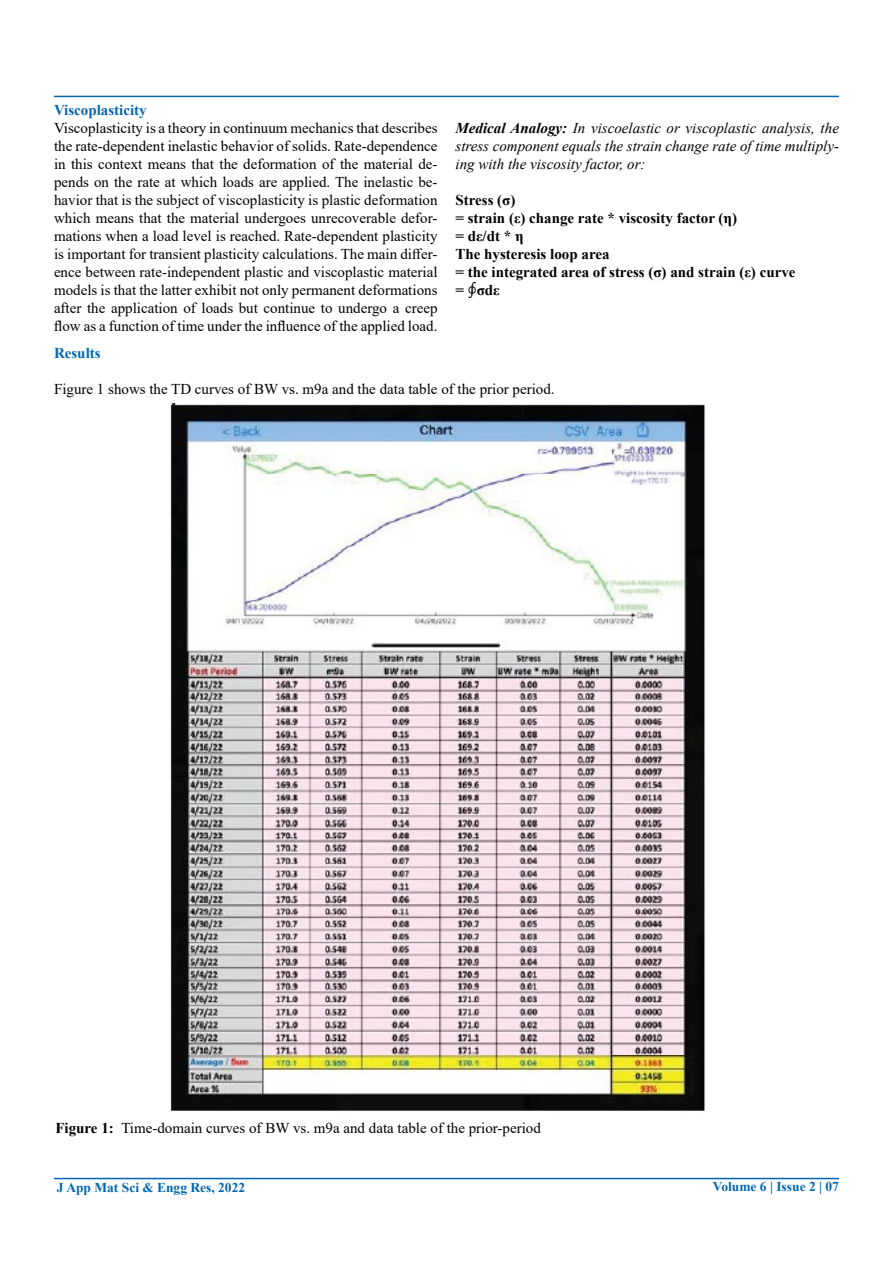
<style>
.page{position:relative;width:893px;height:1263px;background:#fff}
.page>*{position:absolute;margin:0;border:0;box-sizing:border-box;transform-origin:0 0}
.t1{font:15px/18px "Times New Roman";color:#000;text-align:justify}
.t2{font:italic 15px/18px "Times New Roman";color:#000;text-align:justify}
.t3{font:700 15px/18px "Times New Roman";color:#000}
.t4{font:700 15px "Times New Roman";color:#0066b3}
.t5{font:700 13.5px "Times New Roman";color:#0066b3}
.s1{font-weight:700}
.s2{font-family:"Cambria Math";font-weight:400}
</style>
<div class="page">
<hr style="left:54px;top:1178px;width:785px;height:1px;background:#0066b3">
<hr style="left:54px;top:96px;width:785px;height:1px;background:#0066b3">
<img style="left:170px;top:404px;width:535px;height:707px">
<p class="t4" style="left:54px;top:99px;width:94px">Viscoplasticity</p>
<p class="t1" style="left:54px;top:119px;width:385px">Viscoplasticity is a theory in continuum mechanics that describes the rate-dependent inelastic behavior of solids. Rate-dependence in this context means that the deformation of the material de&shy;pends on the rate at which loads are applied. The inelastic be&shy;havior that is the subject of viscoplasticity is plastic deformation which means that the material undergoes unrecoverable defor&shy;mations when a load level is reached. Rate-dependent plasticity is important for transient plasticity calculations. The main differ&shy;ence between rate-independent plastic and viscoplastic material models is that the latter exhibit not only permanent deformations after the application of loads but continue to undergo a creep flow as a function of time under the influence of the applied load.</p>
<p class="t2" style="left:455px;top:119px;width:385px"><span class="s1">Medical Analogy:</span> In viscoelastic or viscoplastic analysis, the stress component equals the strain change rate of time multiply&shy;ing with the viscosity factor, or:</p>
<p class="t3" style="left:455px;top:191px;width:341px">Stress (σ)<br>= strain (ε) change rate * viscosity factor (η)<br>= dε/dt * η<br>The hysteresis loop area<br>= the integrated area of stress (σ) and strain (ε) curve = <span class="s2">∮</span>σdε</p>
<p class="t4" style="left:54px;top:342px;width:48px">Results</p>
<p class="t1" style="left:54px;top:380px;width:502px">Figure 1 shows the TD curves of BW vs. m9a and the data table of the prior period.</p>
<p class="t1" style="left:55px;top:1118px;width:487px"><span class="s1">Figure 1:</span> Time-domain curves of BW vs. m9a and data table of the prior-period</p>
<p class="t5" style="left:57px;top:1178px;width:190px">J App Mat Sci &amp; Engg Res, 2022</p>
<p class="t5" style="left:713px;top:1177px;width:128px">Volume 6 | Issue 2 | 07</p>
</div>
